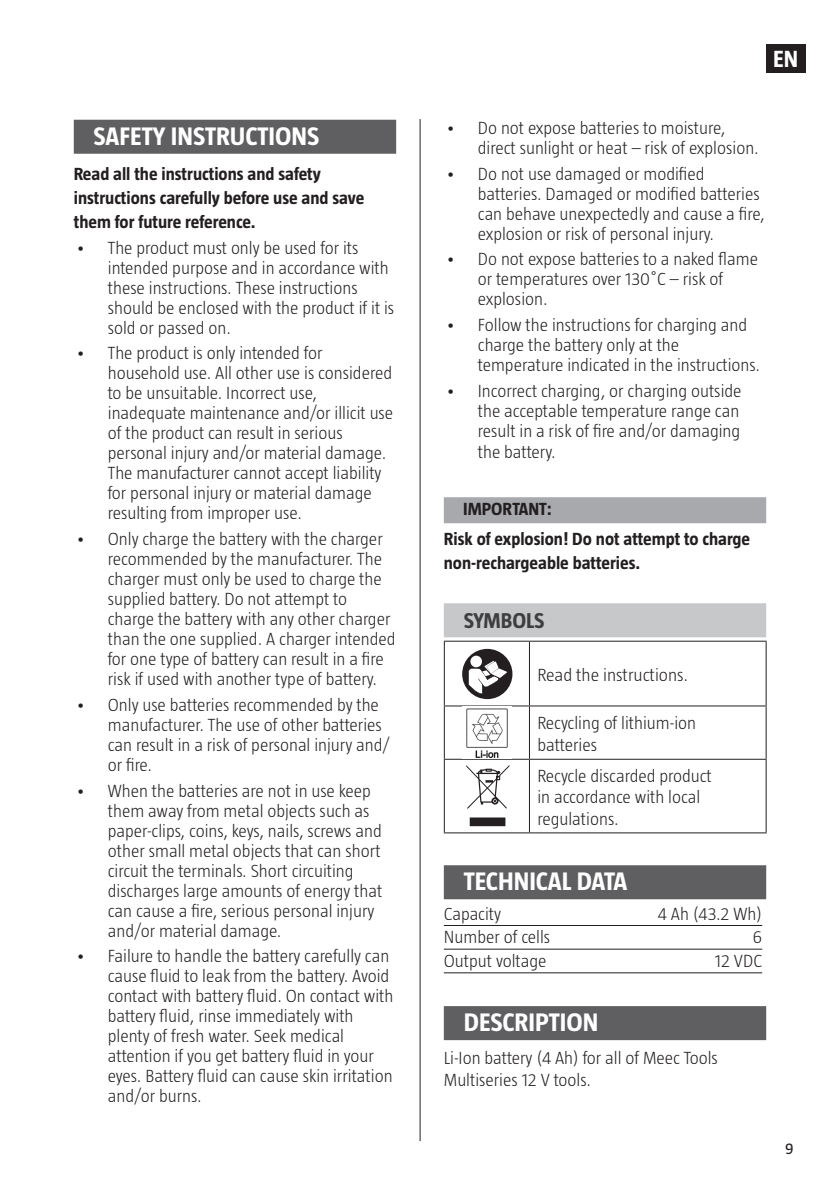
<style>
.page{position:relative;width:840px;height:1191px;background:#fff}
.page>*{position:absolute;margin:0;border:0;box-sizing:border-box;transform-origin:0 0}
.Rubrik{font:700 26px "Taz";color:#fff}
.t1{font:700 24px "Taz";color:#fff}
.Underrubrik{font:700 22px "Taz";letter-spacing:-.005em;color:#3e3e3f}
.Brödtext{font:300 18px/20px "Taz";color:#231f20}
.Brödtext__VARNING__O{font:700 18px/24px "Taz";color:#231f20}
.Enkel_tabell{font:300 18px "Taz";color:#231f20}
.VIKTIGT__EN{font:700 18px "Taz";color:#231f20}
.t2{font:16px "Taz";color:#231f20}
</style>
<div class="page">
<div style="left:765px;top:44px;width:39px;height:28px;background:#231f20"></div>
<hr style="left:419px;top:119px;width:1px;height:1022px;background:#231f20">
<div style="left:443px;top:497px;width:322px;height:26px;background:#a8a9ad"></div>
<div style="left:443px;top:603px;width:322px;height:34px;background:#c7c8ca"></div>
<div style="left:443px;top:865px;width:322px;height:34px;background:#5f5f62"></div>
<hr style="left:443px;top:925px;width:318px;height:1px;background:#231f20">
<hr style="left:443px;top:948px;width:318px;height:1px;background:#231f20">
<hr style="left:443px;top:972px;width:318px;height:1px;background:#231f20">
<div style="left:443px;top:1006px;width:322px;height:34px;background:#5f5f62"></div>
<hr style="left:443px;top:640px;width:86px;height:1px;background:#231f20">
<hr style="left:529px;top:640px;width:237px;height:1px;background:#231f20">
<hr style="left:443px;top:641px;width:1px;height:64px;background:#231f20">
<hr style="left:528px;top:641px;width:1px;height:64px;background:#231f20">
<hr style="left:765px;top:641px;width:1px;height:64px;background:#231f20">
<hr style="left:443px;top:705px;width:86px;height:1px;background:#231f20">
<hr style="left:443px;top:706px;width:1px;height:52px;background:#231f20">
<hr style="left:529px;top:705px;width:237px;height:1px;background:#231f20">
<hr style="left:528px;top:706px;width:1px;height:52px;background:#231f20">
<hr style="left:765px;top:706px;width:1px;height:52px;background:#231f20">
<hr style="left:443px;top:758px;width:86px;height:1px;background:#231f20">
<hr style="left:443px;top:759px;width:1px;height:73px;background:#231f20">
<hr style="left:529px;top:758px;width:237px;height:1px;background:#231f20">
<hr style="left:528px;top:759px;width:1px;height:73px;background:#231f20">
<hr style="left:765px;top:759px;width:1px;height:73px;background:#231f20">
<hr style="left:443px;top:832px;width:86px;height:1px;background:#231f20">
<hr style="left:529px;top:832px;width:237px;height:1px;background:#231f20">
<div style="left:462px;top:649px;width:50px;height:50px;background:#231f20;border-radius:50%"></div>
<svg style="left:470px;top:655px;width:11px;height:12px"></svg>
<svg style="left:468px;top:660px;width:41px;height:34px"></svg>
<img style="left:466px;top:708px;width:42px;height:50px">
<svg style="left:466px;top:765px;width:43px;height:61px"></svg>
<div style="left:74px;top:120px;width:322px;height:34px;background:#5f5f62"></div>
<p class="Rubrik" style="left:94px;top:121px;width:227px">SAFETY INSTRUCTIONS</p>
<p class="Brödtext__VARNING__O" style="left:74px;top:162px;width:292px">Read all the instructions and safety instructions carefully before use and save them for future reference.</p>
<p class="Brödtext" style="left:108px;top:237px;width:288px;text-indent:-32px">• The product must only be used for its intended purpose and in accordance with these instructions. These instructions should be enclosed with the product if it is sold or passed on.</p>
<p class="Brödtext" style="left:108px;top:343px;width:287px;text-indent:-32px">• The product is only intended for household use. All other use is considered to be unsuitable. Incorrect use, inadequate maintenance and/or illicit use of the product can result in serious personal injury and/or material damage.<br>The manufacturer cannot accept liability for personal injury or material damage resulting from improper use.</p>
<p class="Brödtext" style="left:108px;top:529px;width:289px;text-indent:-32px">• Only charge the battery with the charger recommended by the manufacturer. The charger must only be used to charge the supplied battery. Do not attempt to charge the battery with any other charger than the one supplied. A charger intended for one type of battery can result in a fire risk if used with another type of battery.</p>
<p class="Brödtext" style="left:108px;top:694px;width:283px;text-indent:-32px">• Only use batteries recommended by the manufacturer. The use of other batteries can result in a risk of personal injury and/ or fire.</p>
<p class="Brödtext" style="left:108px;top:780px;width:276px;text-indent:-32px">• When the batteries are not in use keep them away from metal objects such as paper-clips, coins, keys, nails, screws and other small metal objects that can short circuit the terminals. Short circuiting discharges large amounts of energy that can cause a fire, serious personal injury and/or material damage.</p>
<p class="Brödtext" style="left:108px;top:946px;width:287px;text-indent:-32px">• Failure to handle the battery carefully can cause fluid to leak from the battery. Avoid contact with battery fluid. On contact with battery fluid, rinse immediately with plenty of fresh water. Seek medical attention if you get battery fluid in your eyes. Battery fluid can cause skin irritation and/or burns.</p>
<h2 class="t1" style="left:772px;top:45px;width:26px">EN</h2>
<p class="Brödtext" style="left:477px;top:118px;width:282px;text-indent:-32px">• Do not expose batteries to moisture, direct sunlight or heat – risk of explosion.</p>
<p class="Brödtext" style="left:477px;top:163px;width:288px;text-indent:-32px">• Do not use damaged or modified batteries. Damaged or modified batteries can behave unexpectedly and cause a fire, explosion or risk of personal injury.</p>
<p class="Brödtext" style="left:477px;top:249px;width:281px;text-indent:-32px">• Do not expose batteries to a naked flame or temperatures over 130˚C – risk of explosion.</p>
<p class="Brödtext" style="left:477px;top:315px;width:283px;text-indent:-32px">• Follow the instructions for charging and charge the battery only at the temperature indicated in the instructions.</p>
<p class="Brödtext" style="left:477px;top:380px;width:265px;line-height:20.6px;text-indent:-32px">• Incorrect charging, or charging outside the acceptable temperature range can result in a risk of fire and/or damaging the battery.</p>
<p class="VIKTIGT__EN" style="left:463px;top:499px;width:90px">IMPORTANT:</p>
<p class="Brödtext__VARNING__O" style="left:443px;top:527px;width:308px">Risk of explosion! Do not attempt to charge non-rechargeable batteries.</p>
<p class="Underrubrik" style="left:463px;top:608px;width:82px">SYMBOLS</p>
<p class="Brödtext" style="left:537px;top:664px;width:152px">Read the instructions.</p>
<p class="Brödtext" style="left:537px;top:712px;width:160px;line-height:21.6px">Recycling of lithium-ion batteries</p>
<p class="Brödtext" style="left:537px;top:764px;width:176px;line-height:21.6px">Recycle discarded product in accordance with local regulations.</p>
<p class="Rubrik" style="left:463px;top:866px;width:165px">TECHNICAL DATA</p>
<p class="Enkel_tabell" style="left:443px;top:903px;width:59px">Capacity</p>
<p class="Enkel_tabell" style="left:657px;top:903px;width:106px">4 Ah (43.2 Wh)</p>
<p class="Enkel_tabell" style="left:443px;top:927px;width:108px">Number of cells</p>
<p class="Enkel_tabell" style="left:752px;top:927px;width:11px">6</p>
<p class="Enkel_tabell" style="left:443px;top:950px;width:104px">Output voltage</p>
<p class="Enkel_tabell" style="left:714px;top:950px;width:49px">12 VDC</p>
<p class="Rubrik" style="left:463px;top:1007px;width:136px">DESCRIPTION</p>
<p class="Brödtext" style="left:443px;top:1047px;width:275px;line-height:21.6px">Li-Ion battery (4 Ah) for all of Meec Tools<br>Multiseries 12 V tools.</p>
<p class="t2" style="left:784px;top:1139px;width:10px">9</p>
</div>
